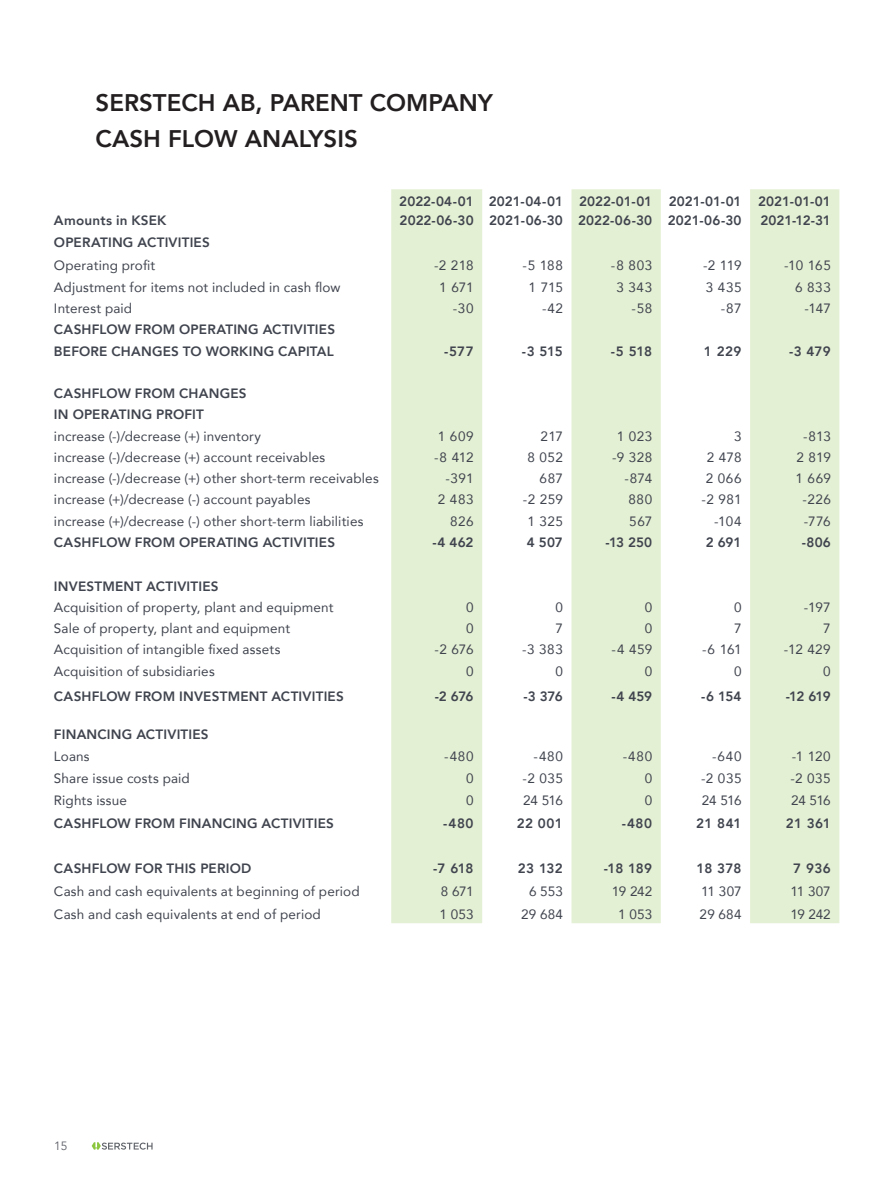
<style>
.page{position:relative;width:893px;height:1191px;background:#fff}
.page>*{position:absolute;margin:0;border:0;box-sizing:border-box;transform-origin:0 0}
.t1{font:800 24px/36px "Avenir";color:#231f20}
.t2{font:13.5px "Avenir";letter-spacing:.01em;color:#40444e}
.t3{font:800 13.5px/21.3px "Avenir";letter-spacing:.01em;color:#40444e}
.t4{font:12px "Avenir";color:#5e6169}
</style>
<div class="page">
<svg style="left:92px;top:1142px;width:61px;height:7px"></svg>
<svg style="left:391px;top:189px;width:448px;height:734px;fill:#e4f0d4"></svg>
<h1 class="t1" style="left:96px;top:85px;width:399px">SERSTECH AB, PARENT COMPANY<br>CASH FLOW ANALYSIS</h1>
<p class="t3" style="left:399px;top:190px;width:433px">2022-04-01 2021-04-01 2022-01-01 2021-01-01 2021-01-01</p>
<p class="t3" style="left:54px;top:209px;width:114px">Amounts in KSEK</p>
<p class="t3" style="left:400px;top:209px;width:343px">2022-06-30 2021-06-30 2022-06-30 2021-06-30</p>
<p class="t3" style="left:760px;top:209px;width:72px">2021-12-31</p>
<p class="t3" style="left:54px;top:232px;width:157px">OPERATING ACTIVITIES</p>
<p class="t2" style="left:54px;top:255px;width:103px">Operating profit</p>
<p class="t2" style="left:434px;top:255px;width:41px">-2 218</p>
<p class="t2" style="left:523px;top:255px;width:42px">-5 188</p>
<p class="t2" style="left:611px;top:255px;width:43px">-8 803</p>
<p class="t2" style="left:703px;top:255px;width:40px">-2 119</p>
<p class="t2" style="left:784px;top:255px;width:48px">-10 165</p>
<p class="t2" style="left:54px;top:276px;width:288px">Adjustment for items not included in cash flow</p>
<p class="t2" style="left:439px;top:276px;width:36px">1 671</p>
<p class="t2" style="left:529px;top:276px;width:36px">1 715</p>
<p class="t2" style="left:616px;top:276px;width:37px">3 343</p>
<p class="t2" style="left:706px;top:276px;width:37px">3 435</p>
<p class="t2" style="left:795px;top:276px;width:37px">6 833</p>
<p class="t2" style="left:54px;top:297px;width:80px">Interest paid</p>
<p class="t2" style="left:453px;top:297px;width:22px">-30</p>
<p class="t2" style="left:542px;top:297px;width:22px">-42</p>
<p class="t2" style="left:632px;top:297px;width:22px">-58</p>
<p class="t2" style="left:721px;top:297px;width:22px">-87</p>
<p class="t2" style="left:804px;top:297px;width:28px">-147</p>
<p class="t3" style="left:54px;top:319px;width:283px">CASHFLOW FROM OPERATING ACTIVITIES<br>BEFORE CHANGES TO WORKING CAPITAL</p>
<p class="t3" style="left:444px;top:340px;width:31px">-577</p>
<p class="t3" style="left:522px;top:340px;width:43px">-3 515</p>
<p class="t3" style="left:611px;top:340px;width:43px">-5 518</p>
<p class="t3" style="left:704px;top:340px;width:39px">1 229</p>
<p class="t3" style="left:789px;top:340px;width:43px">-3 479</p>
<p class="t3" style="left:54px;top:383px;width:194px">CASHFLOW FROM CHANGES<br>IN OPERATING PROFIT</p>
<p class="t2" style="left:54px;top:425px;width:209px">increase (-)/decrease (+) inventory</p>
<p class="t2" style="left:438px;top:425px;width:37px">1 609</p>
<p class="t2" style="left:541px;top:425px;width:24px">217</p>
<p class="t2" style="left:617px;top:425px;width:37px">1 023</p>
<p class="t2" style="left:734px;top:425px;width:9px">3</p>
<p class="t2" style="left:803px;top:425px;width:29px">-813</p>
<p class="t2" style="left:54px;top:446px;width:273px">increase (-)/decrease (+) account receivables</p>
<p class="t2" style="left:434px;top:446px;width:41px">-8 412</p>
<p class="t2" style="left:527px;top:446px;width:37px">8 052</p>
<p class="t2" style="left:612px;top:446px;width:42px">-9 328</p>
<p class="t2" style="left:707px;top:446px;width:36px">2 478</p>
<p class="t2" style="left:796px;top:446px;width:36px">2 819</p>
<p class="t2" style="left:54px;top:467px;width:326px">increase (-)/decrease (+) other short-term receivables</p>
<p class="t2" style="left:445px;top:467px;width:30px">-391</p>
<p class="t2" style="left:540px;top:467px;width:25px">687</p>
<p class="t2" style="left:624px;top:467px;width:29px">-874</p>
<p class="t2" style="left:706px;top:467px;width:37px">2 066</p>
<p class="t2" style="left:795px;top:467px;width:37px">1 669</p>
<p class="t2" style="left:54px;top:489px;width:258px">increase (+)/decrease (-) account payables</p>
<p class="t2" style="left:438px;top:489px;width:37px">2 483</p>
<p class="t2" style="left:523px;top:489px;width:42px">-2 259</p>
<p class="t2" style="left:628px;top:489px;width:25px">880</p>
<p class="t2" style="left:702px;top:489px;width:41px">-2 981</p>
<p class="t2" style="left:802px;top:489px;width:30px">-226</p>
<p class="t2" style="left:54px;top:510px;width:311px">increase (+)/decrease (-) other short-term liabilities</p>
<p class="t2" style="left:450px;top:510px;width:25px">826</p>
<p class="t2" style="left:527px;top:510px;width:37px">1 325</p>
<p class="t2" style="left:629px;top:510px;width:24px">567</p>
<p class="t2" style="left:714px;top:510px;width:29px">-104</p>
<p class="t2" style="left:804px;top:510px;width:29px">-776</p>
<p class="t3" style="left:54px;top:532px;width:283px">CASHFLOW FROM OPERATING ACTIVITIES</p>
<p class="t3" style="left:433px;top:532px;width:43px">-4 462</p>
<p class="t3" style="left:527px;top:532px;width:37px">4 507</p>
<p class="t3" style="left:605px;top:532px;width:48px">-13 250</p>
<p class="t3" style="left:706px;top:532px;width:37px">2 691</p>
<p class="t3" style="left:802px;top:532px;width:31px">-806</p>
<p class="t3" style="left:54px;top:575px;width:166px">INVESTMENT ACTIVITIES</p>
<p class="t2" style="left:54px;top:596px;width:281px">Acquisition of property, plant and equipment</p>
<p class="t2" style="left:466px;top:596px;width:9px">0</p>
<p class="t2" style="left:555px;top:596px;width:9px">0</p>
<p class="t2" style="left:645px;top:596px;width:9px">0</p>
<p class="t2" style="left:734px;top:596px;width:9px">0</p>
<p class="t2" style="left:804px;top:596px;width:28px">-197</p>
<p class="t2" style="left:54px;top:617px;width:238px">Sale of property, plant and equipment</p>
<p class="t2" style="left:466px;top:617px;width:9px">0</p>
<p class="t2" style="left:555px;top:617px;width:9px">7</p>
<p class="t2" style="left:645px;top:617px;width:9px">0</p>
<p class="t2" style="left:734px;top:617px;width:9px">7</p>
<p class="t2" style="left:823px;top:617px;width:9px">7</p>
<p class="t2" style="left:54px;top:639px;width:228px">Acquisition of intangible fixed assets</p>
<p class="t2" style="left:435px;top:639px;width:40px">-2 676</p>
<p class="t2" style="left:522px;top:639px;width:42px">-3 383</p>
<p class="t2" style="left:611px;top:639px;width:42px">-4 459</p>
<p class="t2" style="left:702px;top:639px;width:41px">-6 161</p>
<p class="t2" style="left:784px;top:639px;width:48px">-12 429</p>
<p class="t2" style="left:54px;top:660px;width:162px">Acquisition of subsidiaries</p>
<p class="t2" style="left:466px;top:660px;width:9px">0</p>
<p class="t2" style="left:555px;top:660px;width:9px">0</p>
<p class="t2" style="left:645px;top:660px;width:9px">0</p>
<p class="t2" style="left:734px;top:660px;width:9px">0</p>
<p class="t2" style="left:823px;top:660px;width:9px">0</p>
<p class="t3" style="left:54px;top:685px;width:291px">CASHFLOW FROM INVESTMENT ACTIVITIES</p>
<p class="t3" style="left:435px;top:685px;width:40px">-2 676</p>
<p class="t3" style="left:523px;top:685px;width:41px">-3 376</p>
<p class="t3" style="left:611px;top:685px;width:42px">-4 459</p>
<p class="t3" style="left:701px;top:685px;width:42px">-6 154</p>
<p class="t3" style="left:786px;top:685px;width:47px">-12 619</p>
<p class="t3" style="left:54px;top:724px;width:156px">FINANCING ACTIVITIES</p>
<p class="t2" style="left:54px;top:745px;width:37px">Loans</p>
<p class="t2" style="left:444px;top:745px;width:31px">-480</p>
<p class="t2" style="left:533px;top:745px;width:31px">-480</p>
<p class="t2" style="left:623px;top:745px;width:31px">-480</p>
<p class="t2" style="left:712px;top:745px;width:31px">-640</p>
<p class="t2" style="left:792px;top:745px;width:41px">-1 120</p>
<p class="t2" style="left:54px;top:767px;width:137px">Share issue costs paid</p>
<p class="t2" style="left:466px;top:767px;width:9px">0</p>
<p class="t2" style="left:522px;top:767px;width:42px">-2 035</p>
<p class="t2" style="left:645px;top:767px;width:9px">0</p>
<p class="t2" style="left:701px;top:767px;width:42px">-2 035</p>
<p class="t2" style="left:790px;top:767px;width:42px">-2 035</p>
<p class="t2" style="left:54px;top:789px;width:75px">Rights issue</p>
<p class="t2" style="left:466px;top:789px;width:9px">0</p>
<p class="t2" style="left:523px;top:789px;width:41px">24 516</p>
<p class="t2" style="left:645px;top:789px;width:9px">0</p>
<p class="t2" style="left:702px;top:789px;width:41px">24 516</p>
<p class="t2" style="left:791px;top:789px;width:41px">24 516</p>
<p class="t3" style="left:54px;top:812px;width:282px">CASHFLOW FROM FINANCING ACTIVITIES</p>
<p class="t3" style="left:443px;top:812px;width:32px">-480</p>
<p class="t3" style="left:517px;top:812px;width:48px">22 001</p>
<p class="t3" style="left:622px;top:812px;width:32px">-480</p>
<p class="t3" style="left:696px;top:812px;width:47px">21 841</p>
<p class="t3" style="left:786px;top:812px;width:47px">21 361</p>
<p class="t3" style="left:54px;top:857px;width:199px">CASHFLOW FOR THIS PERIOD</p>
<p class="t3" style="left:433px;top:857px;width:42px">-7 618</p>
<p class="t3" style="left:518px;top:857px;width:46px">23 132</p>
<p class="t3" style="left:604px;top:857px;width:50px">-18 189</p>
<p class="t3" style="left:697px;top:857px;width:46px">18 378</p>
<p class="t3" style="left:793px;top:857px;width:39px">7 936</p>
<p class="t2" style="left:54px;top:880px;width:307px">Cash and cash equivalents at beginning of period</p>
<p class="t2" style="left:441px;top:880px;width:34px">8 671</p>
<p class="t2" style="left:529px;top:880px;width:35px">6 553</p>
<p class="t2" style="left:612px;top:880px;width:42px">19 242</p>
<p class="t2" style="left:701px;top:880px;width:42px">11 307</p>
<p class="t2" style="left:790px;top:880px;width:42px">11 307</p>
<p class="t2" style="left:54px;top:903px;width:268px">Cash and cash equivalents at end of period</p>
<p class="t2" style="left:439px;top:903px;width:36px">1 053</p>
<p class="t2" style="left:521px;top:903px;width:43px">29 684</p>
<p class="t2" style="left:618px;top:903px;width:36px">1 053</p>
<p class="t2" style="left:700px;top:903px;width:43px">29 684</p>
<p class="t2" style="left:790px;top:903px;width:42px">19 242</p>
<p class="t4" style="left:54px;top:1139px;width:15px">15</p>
</div>
